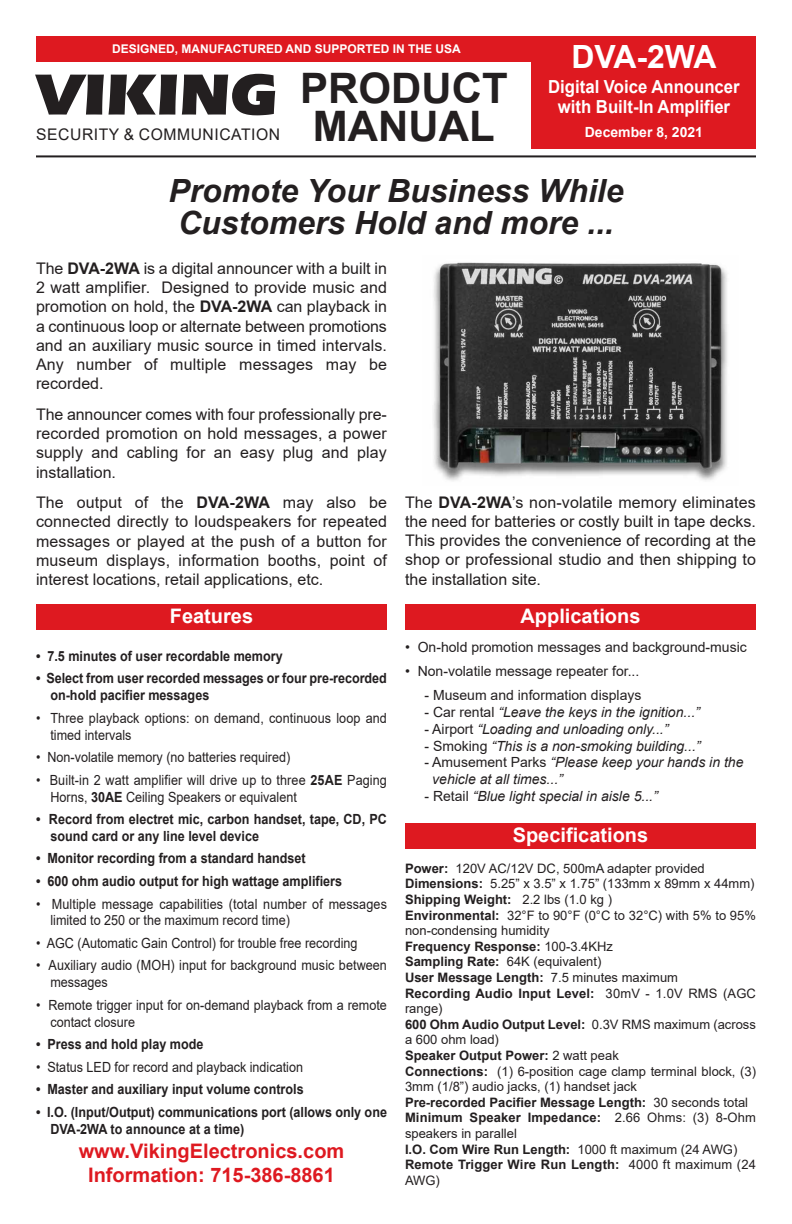
<style>
.page{position:relative;width:792px;height:1224px;background:#fff}
.page>*{position:absolute;margin:0;border:0;box-sizing:border-box;transform-origin:0 0}
.t1{font:900 60px "Eras ITC";color:#231f20}
.t2{font:700 42px "Arial";color:#231f20}
.t3{font:italic 700 32px "Arial";color:#231f20}
.t4{font:700 32px "Arial";letter-spacing:-.03em;color:#fff}
.t5{font:700 20px "Arial";color:#de1920}
.t6{font:700 20px "Arial";color:#fff}
.t7{font:700 18px "Arial";color:#fff;scale:.93 1}
.t8{font:16px/19.2px "Arial";letter-spacing:.005em;color:#231f20;text-align:justify}
.t9{font:16px "Arial";letter-spacing:.035em;color:#231f20}
.t10{font:14px/16.8px "Arial";color:#231f20;scale:.9 1}
.t11{font:700 14px/16.8px "Arial";color:#231f20;scale:.9 1}
.t12{font:italic 14px "Arial";color:#231f20}
.t13{font:14px "Arial";color:#231f20}
.t14{font:700 14px "Arial";color:#fff}
.t15{font:13px/15.6px "Arial";color:#231f20}
.t16{font:700 13px/15.6px "Arial";color:#231f20}
.t17{font:700 12px "Arial";color:#fff}
.s1{font-weight:700}
.s2{font-style:normal}
.s3{font-weight:400}
</style>
<div class="page">
<div style="left:36px;top:604px;width:351px;height:26px;background:#de1920"></div>
<div style="left:405px;top:604px;width:351px;height:26px;background:#de1920"></div>
<div style="left:405px;top:823px;width:351px;height:26px;background:#de1920"></div>
<img style="left:433px;top:262px;width:294px;height:219px">
<div style="left:36px;top:36px;width:720px;height:26px;background:#de1920"></div>
<hr style="left:36px;top:155px;width:720px;height:2px;background:#231f20">
<div style="left:532px;top:42px;width:224px;height:107px;background:#de1920"></div>
<p class="t17" style="left:112px;top:42px;width:350px">DESIGNED, MANUFACTURED AND SUPPORTED IN THE USA</p>
<p class="t4" style="left:571px;top:39px;width:147px">DVA-2WA</p>
<p class="t7" style="left:548px;top:76px;width:208px">Digital Voice Announcer</p>
<p class="t7" style="left:558px;top:96px;width:187px">with Built-In Amplifier</p>
<p class="t14" style="left:585px;top:124px;width:120px">December 8, 2021</p>
<p class="t2" style="left:300px;top:65px;width:209px">PRODUCT</p>
<p class="t1" style="left:36px;top:60px;width:243px">VIKING</p>
<p class="t2" style="left:313px;top:103px;width:183px">MANUAL</p>
<p class="t9" style="left:36px;top:126px;width:245px">SECURITY &amp; COMMUNICATION</p>
<p class="t3" style="left:168px;top:173px;width:457px">Promote Your Business While</p>
<p class="t3" style="left:178px;top:205px;width:437px">Customers Hold and more ...</p>
<p class="t8" style="left:36px;top:259px;width:352px">The <span class="s1">DVA-2WA</span> is a digital announcer with a built in 2 watt amplifier. Designed to provide music and promotion on hold, the <span class="s1">DVA-2WA</span> can playback in a continuous loop or alternate between promotions and an auxiliary music source in timed intervals.<br>Any number of multiple messages may be recorded.</p>
<p class="t8" style="left:36px;top:405px;width:352px">The announcer comes with four professionally pre&shy;recorded promotion on hold messages, a power supply and cabling for an easy plug and play installation.</p>
<p class="t8" style="left:36px;top:493px;width:352px">The output of the <span class="s1">DVA-2WA</span> may also be connected directly to loudspeakers for repeated messages or played at the push of a button for museum displays, information booths, point of interest locations, retail applications, etc.</p>
<p class="t6" style="left:170px;top:605px;width:85px">Features</p>
<p class="t11" style="left:36px;top:648px;width:276px">• 7.5 minutes of user recordable memory</p>
<p class="t11" style="left:50px;top:670px;width:375px;text-indent:-14px">• Select from user recorded messages or four pre-recorded on-hold pacifier messages</p>
<p class="t10" style="left:50px;top:710px;width:375px;text-indent:-14px">• Three playback options: on demand, continuous loop and timed intervals</p>
<p class="t10" style="left:36px;top:749px;width:284px">• Non-volatile memory (no batteries required)</p>
<p class="t10" style="left:50px;top:771px;width:375px;text-indent:-14px">• Built-in 2 watt amplifier will drive up to three <span class="s1">25AE</span> Paging<br>Horns, <span class="s1">30AE</span> Ceiling Speakers or equivalent</p>
<p class="t11" style="left:50px;top:811px;width:376px;text-indent:-14px">• Record from electret mic, carbon handset, tape, CD, PC sound card or any line level device</p>
<p class="t11" style="left:36px;top:850px;width:301px">• Monitor recording from a standard handset</p>
<p class="t11" style="left:36px;top:873px;width:342px">• 600 ohm audio output for high wattage amplifiers</p>
<p class="t10" style="left:50px;top:895px;width:375px;text-indent:-14px">• Multiple message capabilities (total number of messages limited to 250 or the maximum record time)</p>
<p class="t10" style="left:36px;top:935px;width:359px">• AGC (Automatic Gain Control) for trouble free recording</p>
<p class="t10" style="left:50px;top:957px;width:375px;text-indent:-14px">• Auxiliary audio (MOH) input for background music between messages</p>
<p class="t10" style="left:50px;top:997px;width:375px;text-indent:-14px">• Remote trigger input for on-demand playback from a remote contact closure</p>
<p class="t11" style="left:36px;top:1036px;width:188px">• Press and hold play mode</p>
<p class="t10" style="left:36px;top:1058px;width:298px">• Status LED for record and playback indication</p>
<p class="t11" style="left:36px;top:1081px;width:299px">• Master and auxiliary input volume controls</p>
<p class="t11" style="left:50px;top:1104px;width:376px;text-indent:-14px">• I.O. (Input/Output) communications port (allows only one<br>DVA-2WA to announce at a time)</p>
<p class="t5" style="left:79px;top:1140px;width:267px">www.VikingElectronics.com</p>
<p class="t5" style="left:88px;top:1164px;width:248px">Information: 715-386-8861</p>
<p class="t8" style="left:405px;top:493px;width:352px">The <span class="s1">DVA-2WA</span>’s non-volatile memory eliminates the need for batteries or costly built in tape decks.<br>This provides the convenience of recording at the shop or professional studio and then shipping to the installation site.</p>
<p class="t6" style="left:520px;top:605px;width:122px">Applications</p>
<p class="t13" style="left:405px;top:640px;width:343px">• On-hold promotion messages and background-music</p>
<p class="t13" style="left:405px;top:664px;width:236px">• Non-volatile message repeater for...</p>
<p class="t13" style="left:424px;top:688px;width:219px">- Museum and information displays</p>
<p class="t12" style="left:424px;top:704px;width:277px"><span class="s2">- Car rental</span> “Leave the keys in the ignition...”</p>
<p class="t12" style="left:424px;top:721px;width:246px"><span class="s2">- Airport</span> “Loading and unloading only...”</p>
<p class="t12" style="left:424px;top:738px;width:278px"><span class="s2">- Smoking</span> “This is a non-smoking building...”</p>
<p class="t12" style="left:424px;top:755px;width:321px"><span class="s2">- Amusement Parks</span> “Please keep your hands in the</p>
<p class="t12" style="left:432px;top:772px;width:132px">vehicle at all times...”</p>
<p class="t12" style="left:424px;top:788px;width:235px"><span class="s2">- Retail</span> “Blue light special in aisle 5...”</p>
<p class="t6" style="left:513px;top:824px;width:137px">Specifications</p>
<p class="t15" style="left:405px;top:860px;width:301px"><span class="s1">Power:</span> 120V AC/12V DC, 500mA adapter provided</p>
<p class="t15" style="left:405px;top:876px;width:351px"><span class="s1">Dimensions:</span> 5.25” x 3.5” x 1.75” (133mm x 89mm x 44mm)</p>
<p class="t16" style="left:405px;top:892px;width:209px">Shipping Weight: <span class="s3">2.2 lbs (1.0 kg )</span></p>
<p class="t15" style="left:405px;top:907px;width:352px"><span class="s1">Environmental:</span> 32°F to 90°F (0°C to 32°C) with 5% to 95% non-condensing humidity</p>
<p class="t16" style="left:405px;top:938px;width:210px">Frequency Response: <span class="s3">100-3.4KHz</span></p>
<p class="t15" style="left:405px;top:954px;width:198px"><span class="s1">Sampling Rate:</span> 64K (equivalent)</p>
<p class="t16" style="left:405px;top:970px;width:275px">User Message Length: <span class="s3">7.5 minutes maximum</span></p>
<p class="t16" style="left:405px;top:985px;width:352px">Recording Audio Input Level: <span class="s3">30mV - 1.0V RMS (AGC range)</span></p>
<p class="t15" style="left:405px;top:1016px;width:352px"><span class="s1">600 Ohm Audio Output Level:</span> 0.3V RMS maximum (across a 600 ohm load)</p>
<p class="t16" style="left:405px;top:1048px;width:215px">Speaker Output Power: <span class="s3">2 watt peak</span></p>
<p class="t15" style="left:405px;top:1063px;width:352px"><span class="s1">Connections:</span> (1) 6-position cage clamp terminal block, (3)<br>3mm (1/8”) audio jacks, (1) handset jack</p>
<p class="t16" style="left:405px;top:1094px;width:345px">Pre-recorded Pacifier Message Length: <span class="s3">30 seconds total</span></p>
<p class="t15" style="left:405px;top:1110px;width:352px"><span class="s1">Minimum Speaker Impedance:</span> 2.66 Ohms: (3) 8-Ohm speakers in parallel</p>
<p class="t16" style="left:405px;top:1141px;width:334px">I.O. Com Wire Run Length: <span class="s3">1000 ft maximum (24 AWG)</span></p>
<p class="t16" style="left:405px;top:1157px;width:352px">Remote Trigger Wire Run Length: <span class="s3">4000 ft maximum (24<br>AWG)</span></p>
</div>
